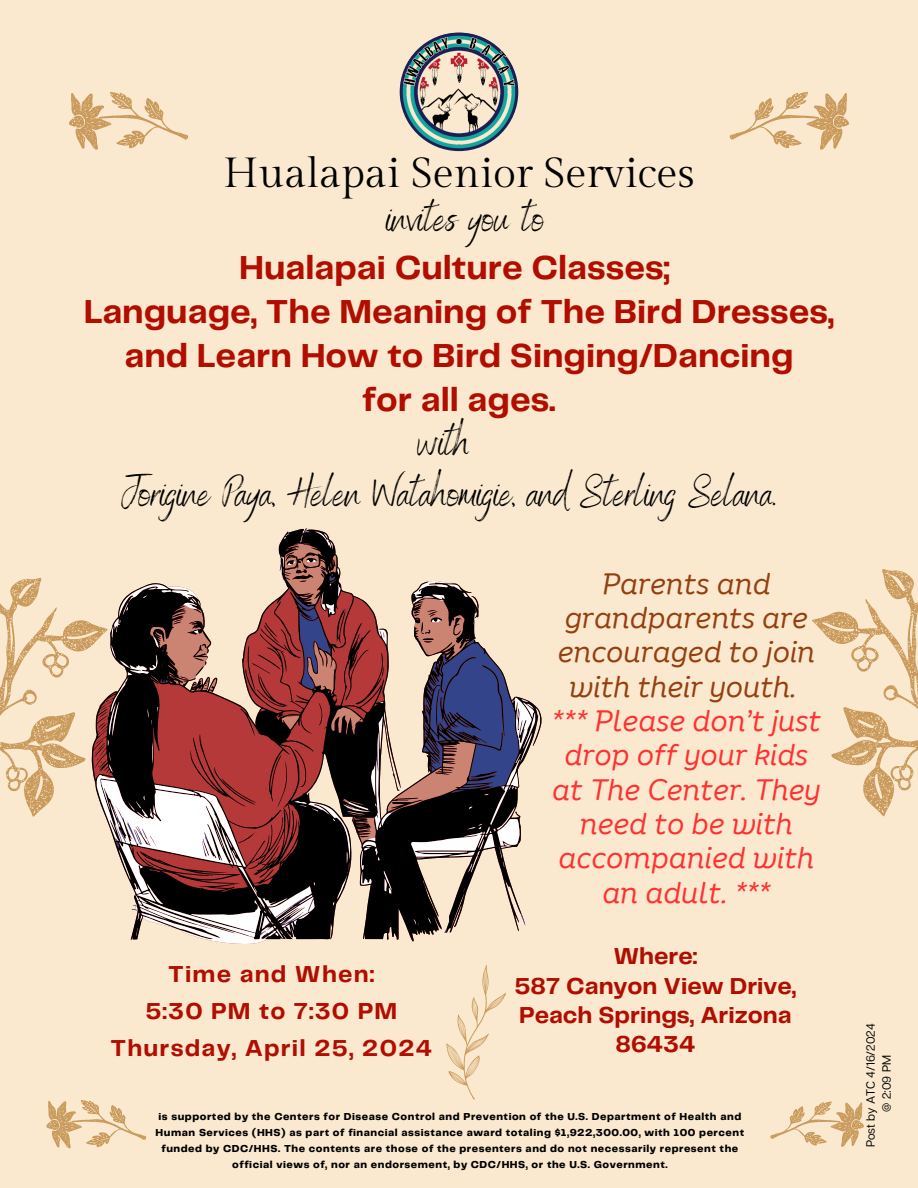
<style>
.page{position:relative;width:918px;height:1188px;background:#fae9ce}
.page>*{position:absolute;margin:0;border:0;box-sizing:border-box;transform-origin:0 0}
.t1{font:42px/50.7px "Benedict";color:#000;text-align:center}
.t2{font:42px/43.8px "Gilda Display";color:#000;text-align:center}
.t3{font:700 34.5px/43.8px "Telegraf";color:#b10d00;text-align:center}
.t4{font:italic 28.8px/34.3px "Binate Display";color:#ff3131;text-align:center}
.t5{font:700 24px/29.2px "Telegraf";color:#b10d00;text-align:center}
.t6{font:700 24px/37.2px "Telegraf";letter-spacing:.05em;color:#b10d00;text-align:center}
.t7{font:12px/16px "Articulat CF";color:#000;text-align:center}
.t8{font:800 10.5px/15.8px "Telegraf";letter-spacing:.05em;color:#000;text-align:center}
.s1{font-family:"Benedict"}
.s2{color:#953f10}
</style>
<div class="page">
<svg style="left:69px;top:92px;width:119px;height:58px"></svg>
<svg style="left:730px;top:92px;width:119px;height:58px"></svg>
<svg style="left:46px;top:1100px;width:100px;height:48px"></svg>
<svg style="left:771px;top:1102px;width:93px;height:45px"></svg>
<svg style="left:0;top:578px;width:92px;height:239px"></svg>
<svg style="left:812px;top:569px;width:106px;height:248px"></svg>
<svg style="left:96px;top:532px;width:439px;height:412px"></svg>
<img style="left:400px;top:32px;width:118px;height:119px;border-radius:50%">
<svg style="left:446px;top:965px;width:60px;height:135px"></svg>
<p class="t2" style="left:223px;top:152px;width:473px">Hualapai Senior Services <span class="s1">invites you to</span></p>
<p class="t3" style="left:84px;top:247px;width:752px">Hualapai Culture Classes;<br>Language, The Meaning of The Bird Dresses, and Learn How to Bird Singing/Dancing<br>for all ages.</p>
<h1 class="t1" style="left:122px;top:414px;width:658px">with<br>Jorigine Paya, Helen Watahomigie, and Sterling Selana.</h1>
<p class="t6" style="left:110px;top:957px;width:323px">Time and When:<br>5:30 PM to 7:30 PM<br>Thursday, April 25, 2024</p>
<h1 class="t4" style="left:552px;top:563px;width:271px"><span class="s2">Parents and grandparents are encouraged to join with their youth. </span>*** Please don’t just drop off your kids at The Center. They need to be with accompanied with an adult. ***</h1>
<h2 class="t5" style="left:515px;top:943px;width:283px">Where:<br>587 Canyon View Drive,<br>Peach Springs, Arizona<br>86434</h2>
<p class="t8" style="left:156px;top:1110px;width:590px">is supported by the Centers for Disease Control and Prevention of the U.S. Department of Health and Human Services (HHS) as part of financial assistance award totaling $1,922,300.00, with 100 percent funded by CDC/HHS. The contents are those of the presenters and do not necessarily represent the official views of, nor an endorsement, by CDC/HHS, or the U.S. Government.</p>
<p class="t7" style="left:862px;top:1147px;width:125px;rotate:-90deg">Post by ATC 4/16/2024 @ 2:09 PM</p>
</div>
